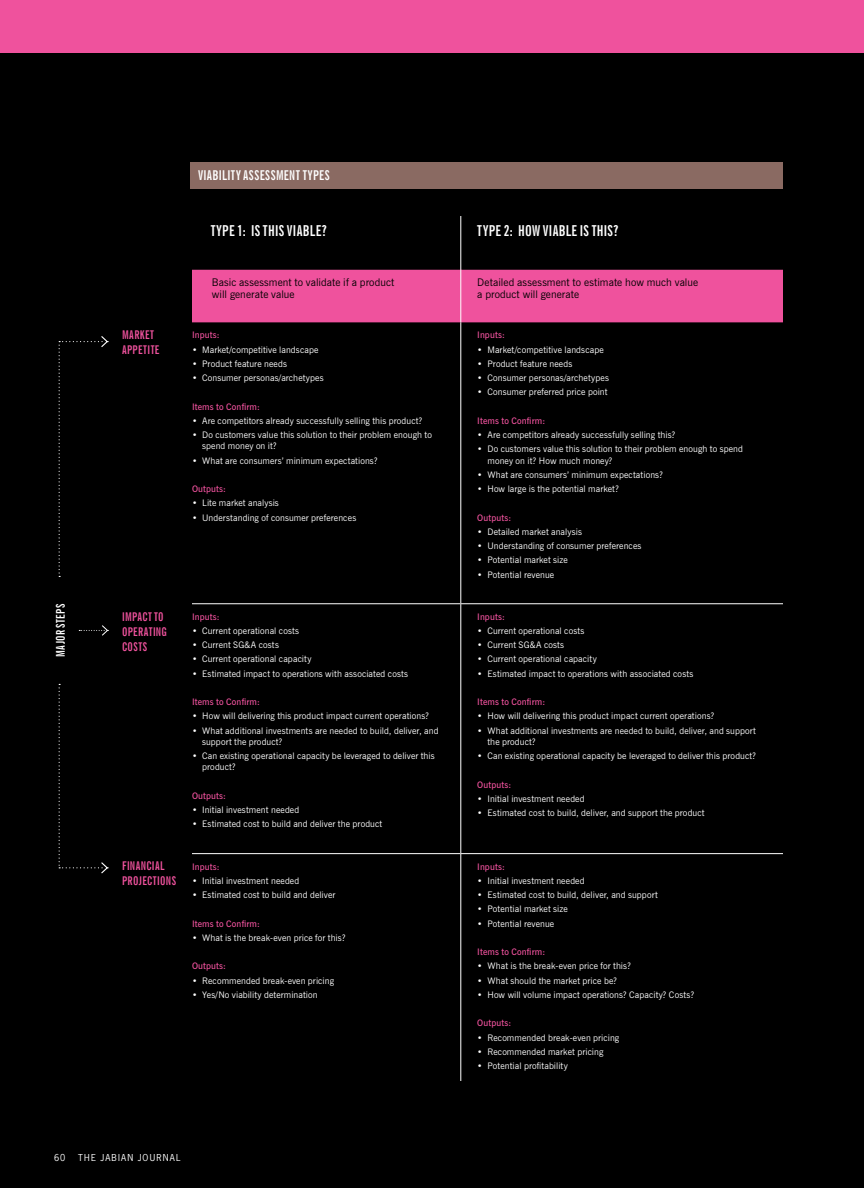
<style>
.page{position:relative;width:864px;height:1188px;background:#fff}
.page>*{position:absolute;margin:0;border:0;box-sizing:border-box;transform-origin:0 0}
.Contributor_Name{font:700 extra-condensed 15px "News Gothic BT";letter-spacing:.025em;color:#fff}
.Body_Copy_7_75_12_ke{font:700 extra-condensed 13.5px "News Gothic BT";letter-spacing:.03em;color:#fff}
.Contributor_Name-2{font:700 extra-condensed 12px/15px "News Gothic BT";letter-spacing:.035em;color:#ef529d}
.Contributor_Name-3{font:700 extra-condensed 12px "News Gothic BT";letter-spacing:.035em;color:#fff}
.ENGMNT_table_rev{font:10.5px/12px "News Gothic BT";letter-spacing:.005em;color:#000}
.ENGMNT_table_rev-2{font:9px/11.2px "News Gothic BT";letter-spacing:.01em;color:#fff}
.ENGMNT_table_rev-3{font:600 9px "News Gothic BT";letter-spacing:.015em;color:#ef529d}
.t1{font:9px "News Gothic Std";letter-spacing:.135em;color:#fff}
</style>
<div class="page">
<div style="left:0;top:53px;width:864px;height:1135px;background:#000"></div>
<div style="left:191px;top:162px;width:592px;height:27px;background:#8a6a62"></div>
<div style="left:0;top:0;width:864px;height:53px;background:#ef529d"></div>
<div style="left:192px;top:270px;width:591px;height:52px;background:#ef529d"></div>
<hr style="left:460px;top:322px;width:1px;height:281px;background:#fff">
<hr style="left:192px;top:603px;width:269px;height:1px;background:#fff">
<hr style="left:461px;top:603px;width:322px;height:1px;background:#fff">
<hr style="left:460px;top:604px;width:1px;height:249px;background:#fff">
<hr style="left:192px;top:853px;width:269px;height:1px;background:#fff">
<hr style="left:461px;top:853px;width:322px;height:1px;background:#fff">
<hr style="left:460px;top:854px;width:1px;height:227px;background:#fff">
<hr style="left:460px;top:216px;width:1px;height:53px;background:#fff">
<hr style="left:460px;top:269px;width:1px;height:53px;background:#fff">
<svg style="left:59px;top:336px;width:50px;height:241px"></svg>
<svg style="left:59px;top:684px;width:50px;height:190px"></svg>
<svg style="left:79px;top:625px;width:30px;height:11px"></svg>
<p class="Body_Copy_7_75_12_ke" style="left:198px;top:167px;width:133px">VIABILITY ASSESSMENT TYPES</p>
<p class="Contributor_Name" style="left:211px;top:222px;width:118px">TYPE 1: IS THIS VIABLE?</p>
<p class="Contributor_Name" style="left:477px;top:222px;width:143px">TYPE 2: HOW VIABLE IS THIS?</p>
<p class="Contributor_Name-2" style="left:122px;top:327px;width:39px">MARKET<br>APPETITE</p>
<p class="Contributor_Name-3" style="left:53px;top:657px;width:55px;rotate:-90deg">MAJOR STEPS</p>
<p class="Contributor_Name-2" style="left:122px;top:609px;width:46px">IMPACT TO<br>OPERATING<br>COSTS</p>
<p class="Contributor_Name-2" style="left:122px;top:858px;width:55px">FINANCIAL<br>PROJECTIONS</p>
<p class="ENGMNT_table_rev" style="left:212px;top:276px;width:184px">Basic assessment to validate if a product will generate value</p>
<p class="ENGMNT_table_rev" style="left:477px;top:276px;width:222px">Detailed assessment to estimate how much value a product will generate</p>
<p class="ENGMNT_table_rev-3" style="left:192px;top:330px;width:29px">Inputs:</p>
<p class="ENGMNT_table_rev-2" style="left:192px;top:344px;width:128px">• Market/competitive landscape</p>
<p class="ENGMNT_table_rev-2" style="left:192px;top:358px;width:97px">• Product feature needs</p>
<p class="ENGMNT_table_rev-2" style="left:192px;top:372px;width:133px">• Consumer personas/archetypes</p>
<p class="ENGMNT_table_rev-3" style="left:192px;top:401px;width:69px">Items to Confirm:</p>
<p class="ENGMNT_table_rev-2" style="left:192px;top:415px;width:232px">• Are competitors already successfully selling this product?</p>
<p class="ENGMNT_table_rev-2" style="left:202px;top:429px;width:231px;text-indent:-10px">• Do customers value this solution to their problem enough to spend money on it?</p>
<p class="ENGMNT_table_rev-2" style="left:192px;top:455px;width:187px">• What are consumers’ minimum expectations?</p>
<p class="ENGMNT_table_rev-3" style="left:192px;top:483px;width:36px">Outputs:</p>
<p class="ENGMNT_table_rev-2" style="left:192px;top:497px;width:88px">• Lite market analysis</p>
<p class="ENGMNT_table_rev-2" style="left:192px;top:512px;width:166px">• Understanding of consumer preferences</p>
<p class="ENGMNT_table_rev-3" style="left:477px;top:330px;width:29px">Inputs:</p>
<p class="ENGMNT_table_rev-2" style="left:477px;top:344px;width:128px">• Market/competitive landscape</p>
<p class="ENGMNT_table_rev-2" style="left:477px;top:358px;width:97px">• Product feature needs</p>
<p class="ENGMNT_table_rev-2" style="left:477px;top:372px;width:133px">• Consumer personas/archetypes</p>
<p class="ENGMNT_table_rev-2" style="left:477px;top:386px;width:132px">• Consumer preferred price point</p>
<p class="ENGMNT_table_rev-3" style="left:477px;top:415px;width:69px">Items to Confirm:</p>
<p class="ENGMNT_table_rev-2" style="left:477px;top:429px;width:200px">• Are competitors already successfully selling this?</p>
<p class="ENGMNT_table_rev-2" style="left:487px;top:443px;width:257px;text-indent:-10px">• Do customers value this solution to their problem enough to spend money on it? How much money?</p>
<p class="ENGMNT_table_rev-2" style="left:477px;top:469px;width:187px">• What are consumers’ minimum expectations?</p>
<p class="ENGMNT_table_rev-2" style="left:477px;top:483px;width:143px">• How large is the potential market?</p>
<p class="ENGMNT_table_rev-3" style="left:477px;top:512px;width:36px">Outputs:</p>
<p class="ENGMNT_table_rev-2" style="left:477px;top:526px;width:106px">• Detailed market analysis</p>
<p class="ENGMNT_table_rev-2" style="left:477px;top:540px;width:166px">• Understanding of consumer preferences</p>
<p class="ENGMNT_table_rev-2" style="left:477px;top:554px;width:92px">• Potential market size</p>
<p class="ENGMNT_table_rev-2" style="left:477px;top:569px;width:78px">• Potential revenue</p>
<p class="ENGMNT_table_rev-3" style="left:192px;top:611px;width:29px">Inputs:</p>
<p class="ENGMNT_table_rev-2" style="left:192px;top:625px;width:109px">• Current operational costs</p>
<p class="ENGMNT_table_rev-2" style="left:192px;top:639px;width:88px">• Current SG&amp;A costs</p>
<p class="ENGMNT_table_rev-2" style="left:192px;top:653px;width:121px">• Current operational capacity</p>
<p class="ENGMNT_table_rev-2" style="left:192px;top:668px;width:218px">• Estimated impact to operations with associated costs</p>
<p class="ENGMNT_table_rev-3" style="left:192px;top:696px;width:69px">Items to Confirm:</p>
<p class="ENGMNT_table_rev-2" style="left:192px;top:710px;width:239px">• How will delivering this product impact current operations?</p>
<p class="ENGMNT_table_rev-2" style="left:202px;top:725px;width:238px;text-indent:-10px">• What additional investments are needed to build, deliver, and support the product?</p>
<p class="ENGMNT_table_rev-2" style="left:202px;top:750px;width:234px;text-indent:-10px">• Can existing operational capacity be leveraged to deliver this product?</p>
<p class="ENGMNT_table_rev-3" style="left:192px;top:790px;width:36px">Outputs:</p>
<p class="ENGMNT_table_rev-2" style="left:192px;top:804px;width:109px">• Initial investment needed</p>
<p class="ENGMNT_table_rev-2" style="left:192px;top:818px;width:192px">• Estimated cost to build and deliver the product</p>
<p class="ENGMNT_table_rev-3" style="left:192px;top:861px;width:29px">Inputs:</p>
<p class="ENGMNT_table_rev-2" style="left:192px;top:875px;width:109px">• Initial investment needed</p>
<p class="ENGMNT_table_rev-2" style="left:192px;top:889px;width:145px">• Estimated cost to build and deliver</p>
<p class="ENGMNT_table_rev-3" style="left:192px;top:918px;width:69px">Items to Confirm:</p>
<p class="ENGMNT_table_rev-2" style="left:192px;top:932px;width:155px">• What is the break-even price for this?</p>
<p class="ENGMNT_table_rev-3" style="left:192px;top:961px;width:36px">Outputs:</p>
<p class="ENGMNT_table_rev-2" style="left:192px;top:975px;width:144px">• Recommended break-even pricing</p>
<p class="ENGMNT_table_rev-2" style="left:192px;top:989px;width:127px">• Yes/No viability determination</p>
<p class="ENGMNT_table_rev-3" style="left:477px;top:611px;width:29px">Inputs:</p>
<p class="ENGMNT_table_rev-2" style="left:477px;top:625px;width:109px">• Current operational costs</p>
<p class="ENGMNT_table_rev-2" style="left:477px;top:639px;width:88px">• Current SG&amp;A costs</p>
<p class="ENGMNT_table_rev-2" style="left:477px;top:653px;width:121px">• Current operational capacity</p>
<p class="ENGMNT_table_rev-2" style="left:477px;top:668px;width:218px">• Estimated impact to operations with associated costs</p>
<p class="ENGMNT_table_rev-3" style="left:477px;top:696px;width:69px">Items to Confirm:</p>
<p class="ENGMNT_table_rev-2" style="left:477px;top:710px;width:239px">• How will delivering this product impact current operations?</p>
<p class="ENGMNT_table_rev-2" style="left:487px;top:725px;width:270px;text-indent:-10px">• What additional investments are needed to build, deliver, and support the product?</p>
<p class="ENGMNT_table_rev-2" style="left:477px;top:750px;width:280px">• Can existing operational capacity be leveraged to deliver this product?</p>
<p class="ENGMNT_table_rev-3" style="left:477px;top:779px;width:36px">Outputs:</p>
<p class="ENGMNT_table_rev-2" style="left:477px;top:793px;width:109px">• Initial investment needed</p>
<p class="ENGMNT_table_rev-2" style="left:477px;top:807px;width:229px">• Estimated cost to build, deliver, and support the product</p>
<p class="ENGMNT_table_rev-3" style="left:477px;top:861px;width:29px">Inputs:</p>
<p class="ENGMNT_table_rev-2" style="left:477px;top:875px;width:109px">• Initial investment needed</p>
<p class="ENGMNT_table_rev-2" style="left:477px;top:889px;width:182px">• Estimated cost to build, deliver, and support</p>
<p class="ENGMNT_table_rev-2" style="left:477px;top:903px;width:92px">• Potential market size</p>
<p class="ENGMNT_table_rev-2" style="left:477px;top:918px;width:78px">• Potential revenue</p>
<p class="ENGMNT_table_rev-3" style="left:477px;top:946px;width:69px">Items to Confirm:</p>
<p class="ENGMNT_table_rev-2" style="left:477px;top:960px;width:155px">• What is the break-even price for this?</p>
<p class="ENGMNT_table_rev-2" style="left:477px;top:975px;width:141px">• What should the market price be?</p>
<p class="ENGMNT_table_rev-2" style="left:477px;top:989px;width:219px">• How will volume impact operations? Capacity? Costs?</p>
<p class="ENGMNT_table_rev-3" style="left:477px;top:1018px;width:36px">Outputs:</p>
<p class="ENGMNT_table_rev-2" style="left:477px;top:1032px;width:144px">• Recommended break-even pricing</p>
<p class="ENGMNT_table_rev-2" style="left:477px;top:1046px;width:128px">• Recommended market pricing</p>
<p class="ENGMNT_table_rev-2" style="left:477px;top:1060px;width:92px">• Potential profitability</p>
<p class="t1" style="left:54px;top:1152px;width:13px">60</p>
<p class="t1" style="left:78px;top:1152px;width:104px">THE JABIAN JOURNAL</p>
</div>
